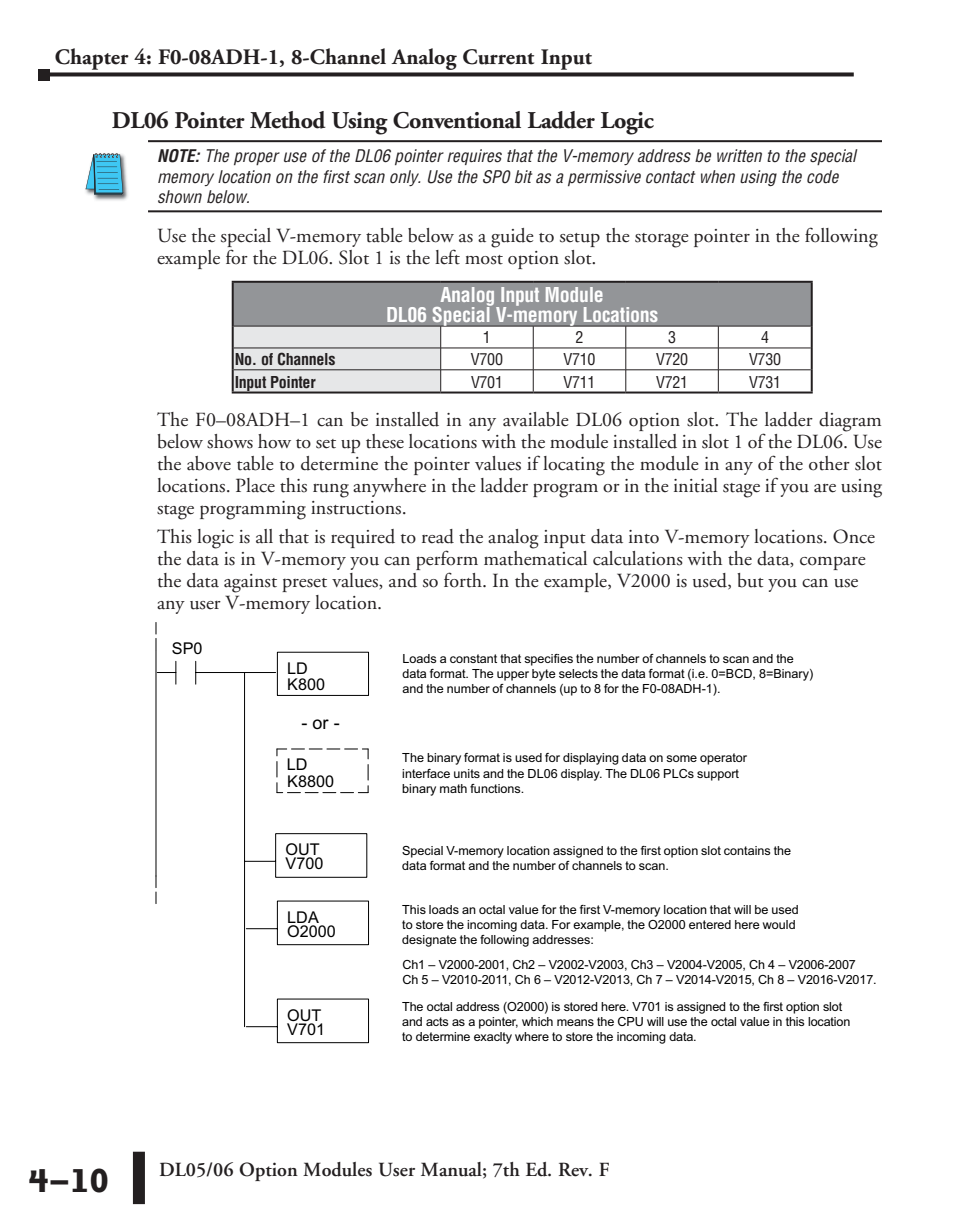
<style>
.page{position:relative;width:972px;height:1224px;background:#fff}
.page>*{position:absolute;margin:0;border:0;box-sizing:border-box;transform-origin:0 0}
.t1{font:700 40px "Bailey Sans ITC";color:#231f20}
.t2{font:700 24px "Adobe Garamond";letter-spacing:-.02em;color:#231f20}
.t3{font:700 22px "Adobe Garamond";color:#231f20}
.t4{font:20px/22px "Adobe Garamond";color:#231f20}
.t5{font:700 condensed 20px/20px "Helvetica";letter-spacing:-.02em;color:#fff;text-align:center}
.t6{font:600 20px "Adobe Garamond";color:#231f20}
.t7{font:18px "Arial";color:#000}
.t8{font:italic condensed 17px/20.4px "Helvetica";color:#231f20}
.t9{font:16.2px/14.2px "Arial";color:#000}
.t10{font:condensed 16px "Helvetica";letter-spacing:-.02em;color:#231f20}
.t11{font:700 condensed 16px "Helvetica";letter-spacing:-.02em;color:#231f20}
.t12{font:12.6px/15.2px "Arial";color:#000}
.s1{font-weight:700}
</style>
<div class="page">
<svg style="left:50px;top:72px;width:804px;height:4px;background:#3d393a"></svg>
<div style="left:133px;top:1152px;width:12px;height:52px;background:#231f20"></div>
<div style="left:38px;top:69px;width:12px;height:11px;background:#231f20"></div>
<hr style="left:148px;top:140px;width:734px;height:2px;background:#231f20">
<hr style="left:148px;top:210px;width:734px;height:2px;background:#231f20">
<div style="left:233px;top:282px;width:579px;height:44px;background:#939598"></div>
<hr style="left:232px;top:281px;width:209px;height:2px;background:#231f20">
<hr style="left:232px;top:283px;width:2px;height:43px;background:#231f20">
<hr style="left:441px;top:281px;width:92px;height:2px;background:#231f20">
<hr style="left:533px;top:281px;width:93px;height:2px;background:#231f20">
<hr style="left:626px;top:281px;width:92px;height:2px;background:#231f20">
<hr style="left:718px;top:281px;width:95px;height:2px;background:#231f20">
<hr style="left:811px;top:283px;width:2px;height:43px;background:#231f20">
<hr style="left:232px;top:326px;width:2px;height:22px;background:#231f20">
<hr style="left:811px;top:326px;width:2px;height:22px;background:#231f20">
<hr style="left:232px;top:348px;width:2px;height:22px;background:#231f20">
<hr style="left:811px;top:348px;width:2px;height:22px;background:#231f20">
<hr style="left:232px;top:370px;width:2px;height:22px;background:#231f20">
<hr style="left:811px;top:370px;width:2px;height:22px;background:#231f20">
<hr style="left:232px;top:392px;width:209px;height:2px;background:#231f20">
<hr style="left:441px;top:392px;width:92px;height:2px;background:#231f20">
<hr style="left:533px;top:392px;width:93px;height:2px;background:#231f20">
<hr style="left:626px;top:392px;width:92px;height:2px;background:#231f20">
<hr style="left:718px;top:392px;width:95px;height:2px;background:#231f20">
<svg style="left:233px;top:326px;width:579px;height:67px"></svg>
<svg style="left:155px;top:650px;width:214px;height:394px"></svg>
<svg style="left:156px;top:622px;width:1px;height:28px"></svg>
<svg style="left:156px;top:876px;width:1px;height:29px"></svg>
<svg style="left:244px;top:672px;width:125px;height:356px"></svg>
<img style="left:85px;top:155px;width:43px;height:46px">
<svg style="left:86px;top:153px;width:37px;height:42px;background:#55afcd"></svg>
<h3 class="t3" style="left:55px;top:45px;width:539px">Chapter 4: F0-08ADH-1, 8-Channel Analog Current Input</h3>
<h2 class="t2" style="left:112px;top:107px;width:543px">DL06 Pointer Method Using Conventional Ladder Logic</h2>
<h3 class="t8" style="left:157px;top:146px;width:700px"><span class="s1">NOTE:</span> The proper use of the DL06 pointer requires that the V-memory address be written to the special memory location on the first scan only. Use the SP0 bit as a permissive contact when using the code shown below.</h3>
<h3 class="t4" style="left:157px;top:226px;width:722px">Use the special V-memory table below as a guide to setup the storage pointer in the following example for the DL06. Slot 1 is the left most option slot.</h3>
<h3 class="t5" style="left:386px;top:285px;width:274px">Analog Input Module<br>DL06 Special V-memory Locations</h3>
<p class="t10" style="left:483px;top:328px;width:9px">1</p>
<p class="t10" style="left:576px;top:328px;width:9px">2</p>
<p class="t10" style="left:668px;top:328px;width:9px">3</p>
<p class="t10" style="left:761px;top:328px;width:9px">4</p>
<p class="t11" style="left:235px;top:349px;width:102px">No. of Channels</p>
<p class="t10" style="left:471px;top:349px;width:34px">V700</p>
<p class="t10" style="left:564px;top:349px;width:34px">V710</p>
<p class="t10" style="left:656px;top:349px;width:34px">V720</p>
<p class="t10" style="left:749px;top:349px;width:34px">V730</p>
<p class="t11" style="left:235px;top:372px;width:82px">Input Pointer</p>
<p class="t10" style="left:471px;top:372px;width:34px">V701</p>
<p class="t10" style="left:564px;top:372px;width:34px">V711</p>
<p class="t10" style="left:656px;top:372px;width:34px">V721</p>
<p class="t10" style="left:749px;top:372px;width:34px">V731</p>
<p class="t4" style="left:157px;top:409px;width:727px;text-align:justify">The F0–08ADH–1 can be installed in any available DL06 option slot. The ladder diagram below shows how to set up these locations with the module installed in slot 1 of the DL06. Use the above table to determine the pointer values if locating the module in any of the other slot locations. Place this rung anywhere in the ladder program or in the initial stage if you are using stage programming instructions.</p>
<p class="t4" style="left:157px;top:526px;width:720px">This logic is all that is required to read the analog input data into V-memory locations. Once the data is in V-memory you can perform mathematical calculations with the data, compare the data against preset values, and so forth. In the example, V2000 is used, but you can use any user V-memory location.</p>
<h1 class="t1" style="left:29px;top:1158px;width:82px">4–10</h1>
<p class="t9" style="left:172px;top:641px;width:32px">SP0</p>
<p class="t9" style="left:287px;top:661px;width:22px">LD</p>
<p class="t9" style="left:287px;top:677px;width:39px">K800</p>
<h3 class="t7" style="left:302px;top:710px;width:40px">- or -</h3>
<p class="t9" style="left:287px;top:757px;width:22px">LD</p>
<p class="t9" style="left:287px;top:774px;width:48px">K8800</p>
<p class="t9" style="left:286px;top:842px;width:39px">OUT<br>V700</p>
<p class="t9" style="left:287px;top:910px;width:50px">LDA<br>O2000</p>
<p class="t9" style="left:287px;top:1008px;width:39px">OUT<br>V701</p>
<p class="t12" style="left:402px;top:650px;width:412px">Loads a constant that specifies the number of channels to scan and the data format. The upper byte selects the data format (i.e. 0=BCD, 8=Binary) and the number of channels (up to 8 for the F0-08ADH-1).</p>
<p class="t12" style="left:402px;top:750px;width:347px">The binary format is used for displaying data on some operator interface units and the DL06 display. The DL06 PLCs support binary math functions.</p>
<p class="t12" style="left:402px;top:843px;width:391px">Special V-memory location assigned to the first option slot contains the data format and the number of channels to scan.</p>
<p class="t12" style="left:402px;top:901px;width:398px">This loads an octal value for the first V-memory location that will be used to store the incoming data. For example, the O2000 entered here would designate the following addresses:</p>
<p class="t12" style="left:402px;top:957px;width:476px">Ch1 – V2000-2001, Ch2 – V2002-V2003, Ch3 – V2004-V2005, Ch 4 – V2006-2007<br>Ch 5 – V2010-2011, Ch 6 – V2012-V2013, Ch 7 – V2014-V2015, Ch 8 – V2016-V2017.</p>
<p class="t12" style="left:402px;top:999px;width:450px">The octal address (O2000) is stored here. V701 is assigned to the first option slot and acts as a pointer, which means the CPU will use the octal value in this location to determine exaclty where to store the incoming data.</p>
<h3 class="t6" style="left:159px;top:1158px;width:452px">DL05/06 Option Modules User Manual; 7th Ed. Rev. F</h3>
</div>
